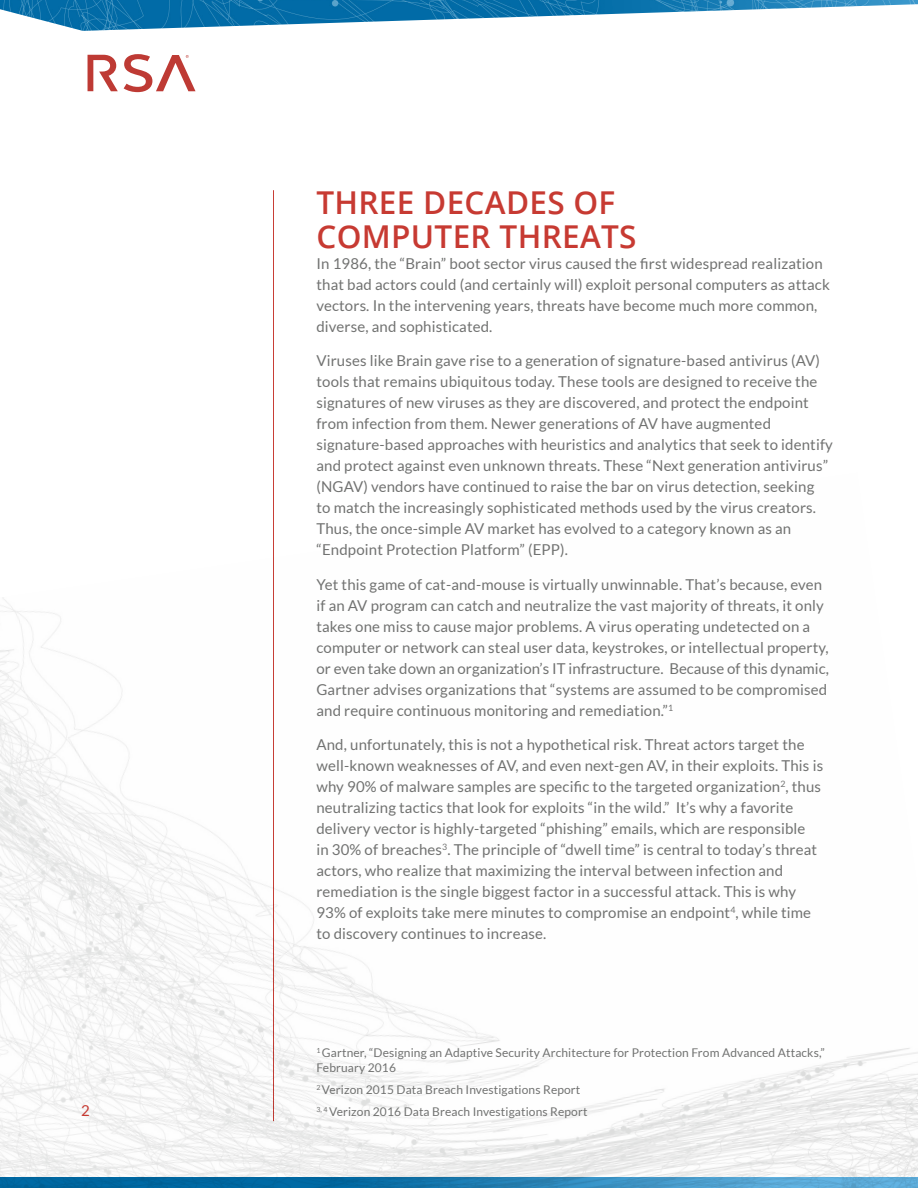
<style>
.page{position:relative;width:918px;height:1188px;background:#fff}
.page>*{position:absolute;margin:0;border:0;box-sizing:border-box;transform-origin:0 0}
.Body_Title{font:600 31.5px/33.6px "Open Sans";letter-spacing:.01em;color:#c73a32}
.Body_Paragraph{font:15px/21px "Lato";letter-spacing:.01em;color:#717271}
.t1{font:15px "Lato";color:#c73a32}
.Copyright{font:12px/15px "Lato";letter-spacing:.01em;color:#717271}
</style>
<div class="page">
<img style="left:0;top:598px;width:918px;height:590px">
<svg style="left:88px;top:54px;width:108px;height:38px"></svg>
<img style="left:0;top:0;width:918px;height:31px">
<hr style="left:273px;top:190px;width:1px;height:931px;background:#c73a32">
<p class="t1" style="left:81px;top:1103px;width:10px">2</p>
<p class="Body_Title" style="left:316px;top:185px;width:322px">THREE DECADES OF<br>COMPUTER THREATS</p>
<p class="Body_Paragraph" style="left:316px;top:253px;width:515px">In 1986, the “Brain” boot sector virus caused the first widespread realization that bad actors could (and certainly will) exploit personal computers as attack vectors. In the intervening years, threats have become much more common, diverse, and sophisticated.</p>
<p class="Body_Paragraph" style="left:316px;top:350px;width:518px">Viruses like Brain gave rise to a generation of signature-based antivirus (AV) tools that remains ubiquitous today. These tools are designed to receive the signatures of new viruses as they are discovered, and protect the endpoint from infection from them. Newer generations of AV have augmented signature-based approaches with heuristics and analytics that seek to identify and protect against even unknown threats. These “Next generation antivirus” (NGAV) vendors have continued to raise the bar on virus detection, seeking<br>to match the increasingly sophisticated methods used by the virus creators.<br>Thus, the once-simple AV market has evolved to a category known as an “Endpoint Protection Platform” (EPP).</p>
<p class="Body_Paragraph" style="left:316px;top:574px;width:514px">Yet this game of cat-and-mouse is virtually unwinnable. That’s because, even if an AV program can catch and neutralize the vast majority of threats, it only takes one miss to cause major problems. A virus operating undetected on a computer or network can steal user data, keystrokes, or intellectual property, or even take down an organization’s IT infrastructure. Because of this dynamic, Gartner advises organizations that “systems are assumed to be compromised and require continuous monitoring and remediation.”<sup>1</sup></p>
<p class="Body_Paragraph" style="left:316px;top:734px;width:508px">And, unfortunately, this is not a hypothetical risk. Threat actors target the well-known weaknesses of AV, and even next-gen AV, in their exploits. This is why 90% of malware samples are specific to the targeted organization<sup>2</sup>, thus neutralizing tactics that look for exploits “in the wild.” It’s why a favorite delivery vector is highly-targeted “phishing” emails, which are responsible<br>in 30% of breaches<sup>3</sup>. The principle of “dwell time” is central to today’s threat actors, who realize that maximizing the interval between infection and remediation is the single biggest factor in a successful attack. This is why 93% of exploits take mere minutes to compromise an endpoint<sup>4</sup>, while time to discovery continues to increase.</p>
<p class="Copyright" style="left:316px;top:1045px;width:510px"><sup>1</sup> Gartner, “Designing an Adaptive Security Architecture for Protection From Advanced Attacks,”<br>February 2016</p>
<p class="Copyright" style="left:316px;top:1082px;width:265px"><sup>2</sup> Verizon 2015 Data Breach Investigations Report</p>
<p class="Copyright" style="left:316px;top:1104px;width:273px"><sup>3,</sup> <sup>4</sup> Verizon 2016 Data Breach Investigations Report</p>
</div>
